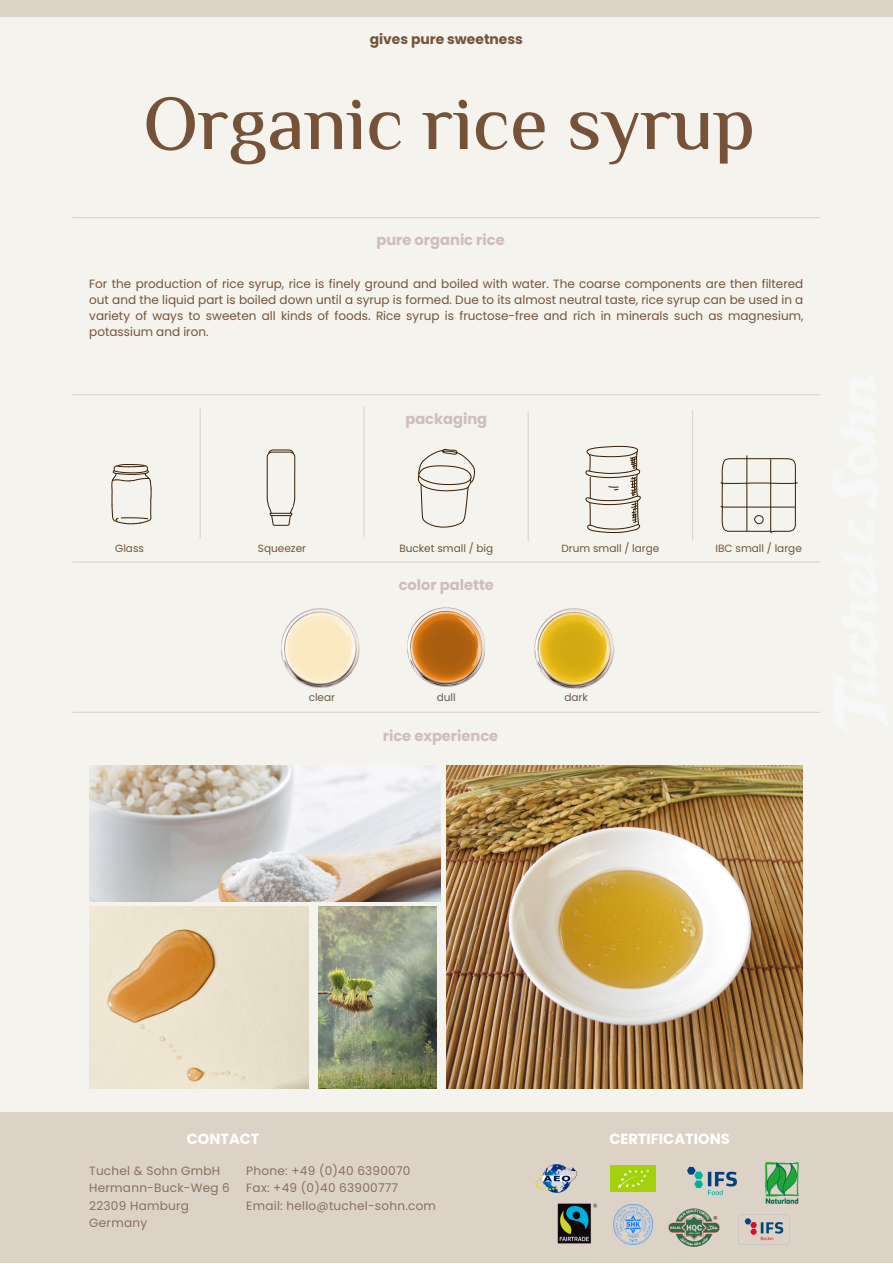
<style>
.page{position:relative;width:893px;height:1264px;background:#fff}
.page>*{position:absolute;margin:0;border:0;box-sizing:border-box;transform-origin:0 0}
.t1{font:500 76.65px "El Messiri";color:#765239}
.t2{font:700 14.7px "Poppins";color:#d0bdb9}
.t3{font:700 14.7px "Poppins";color:#fff}
.t4{font:700 13.8px "Poppins";color:#765239}
.t5{font:12px/16px "Poppins";color:#765239;text-align:justify}
.t6{font:12px/17.1px "Poppins";letter-spacing:.02em;color:#896f5d}
.t7{font:10.5px "Poppins";color:#765239}
.t8{font:10.5px "Poppins";color:#6b5845}
</style>
<div class="page">
<div style="left:0;top:0;width:892px;height:1262px;background:#f4f3ee"></div>
<img style="left:446px;top:765px;width:356px;height:323px">
<img style="left:90px;top:906px;width:218px;height:182px">
<img style="left:90px;top:765px;width:350px;height:136px">
<img style="left:318px;top:906px;width:118px;height:182px">
<hr style="left:72px;top:394px;width:748px;height:1px;background:#dcd3c6">
<hr style="left:72px;top:217px;width:748px;height:1px;background:#dcd3c6">
<hr style="left:72px;top:561px;width:748px;height:1px;background:#dcd3c6">
<hr style="left:72px;top:711px;width:748px;height:2px;background:#dcd3c6">
<div style="left:0;top:0;width:892px;height:16px;background:#dcd3c6"></div>
<img style="left:281px;top:608px;width:79px;height:80px">
<img style="left:407px;top:607px;width:79px;height:80px">
<img style="left:534px;top:608px;width:81px;height:81px">
<div style="left:0;top:1112px;width:892px;height:150px;background:#dcd3c6"></div>
<img style="left:535px;top:1164px;width:42px;height:29px">
<img style="left:610px;top:1165px;width:45px;height:26px">
<img style="left:687px;top:1166px;width:50px;height:30px">
<img style="left:738px;top:1214px;width:52px;height:31px">
<img style="left:613px;top:1204px;width:39px;height:39px">
<img style="left:557px;top:1203px;width:41px;height:41px">
<img style="left:668px;top:1208px;width:52px;height:39px">
<img style="left:765px;top:1162px;width:34px;height:42px">
<hr style="left:363px;top:406px;width:1px;height:131px;background:#dcd3c6">
<hr style="left:527px;top:411px;width:1px;height:130px;background:#dcd3c6">
<hr style="left:199px;top:408px;width:2px;height:130px;background:#dcd3c6">
<hr style="left:692px;top:410px;width:1px;height:130px;background:#dcd3c6">
<svg style="left:111px;top:464px;width:41px;height:61px"></svg>
<svg style="left:417px;top:449px;width:58px;height:79px"></svg>
<svg style="left:720px;top:456px;width:78px;height:78px"></svg>
<svg style="left:585px;top:445px;width:56px;height:88px"></svg>
<svg style="left:266px;top:449px;width:29px;height:77px"></svg>
<p class="t4" style="left:370px;top:30px;width:155px">gives pure sweetness</p>
<p class="t1" style="left:143px;top:78px;width:613px">Organic rice syrup</p>
<p class="t2" style="left:376px;top:229px;width:130px">pure organic rice</p>
<p class="t5" style="left:89px;top:276px;width:715px">For the production of rice syrup, rice is finely ground and boiled with water. The coarse components are then filtered out and the liquid part is boiled down until a syrup is formed. Due to its almost neutral taste, rice syrup can be used in a variety of ways to sweeten all kinds of foods. Rice syrup is fructose-free and rich in minerals such as magnesium, potassium and iron.</p>
<p class="t2" style="left:405px;top:408px;width:83px">packaging</p>
<p class="t7" style="left:115px;top:541px;width:30px">Glass</p>
<p class="t7" style="left:258px;top:541px;width:50px">Squeezer</p>
<p class="t7" style="left:399px;top:541px;width:95px">Bucket small / big</p>
<p class="t7" style="left:561px;top:541px;width:99px">Drum small / large</p>
<p class="t7" style="left:715px;top:541px;width:88px">IBC small / large</p>
<p class="t2" style="left:398px;top:575px;width:97px">color palette</p>
<p class="t8" style="left:308px;top:690px;width:28px">clear</p>
<p class="t8" style="left:437px;top:690px;width:20px">dull</p>
<p class="t8" style="left:564px;top:690px;width:25px">dark</p>
<p class="t2" style="left:383px;top:725px;width:117px">rice experience</p>
<p class="t3" style="left:187px;top:1128px;width:74px">CONTACT</p>
<p class="t3" style="left:609px;top:1128px;width:122px">CERTIFICATIONS</p>
<p class="t6" style="left:89px;top:1162px;width:132px">Tuchel &amp; Sohn GmbH</p>
<p class="t6" style="left:89px;top:1179px;width:142px">Hermann-Buck-Weg 6</p>
<p class="t6" style="left:89px;top:1196px;width:101px">22309 Hamburg<br>Germany</p>
<p class="t6" style="left:246px;top:1162px;width:166px">Phone: +49 (0)40 6390070</p>
<p class="t6" style="left:246px;top:1179px;width:153px">Fax: +49 (0)40 63900777</p>
<p class="t6" style="left:246px;top:1196px;width:191px">Email: hello@tuchel-sohn.com</p>
</div>
